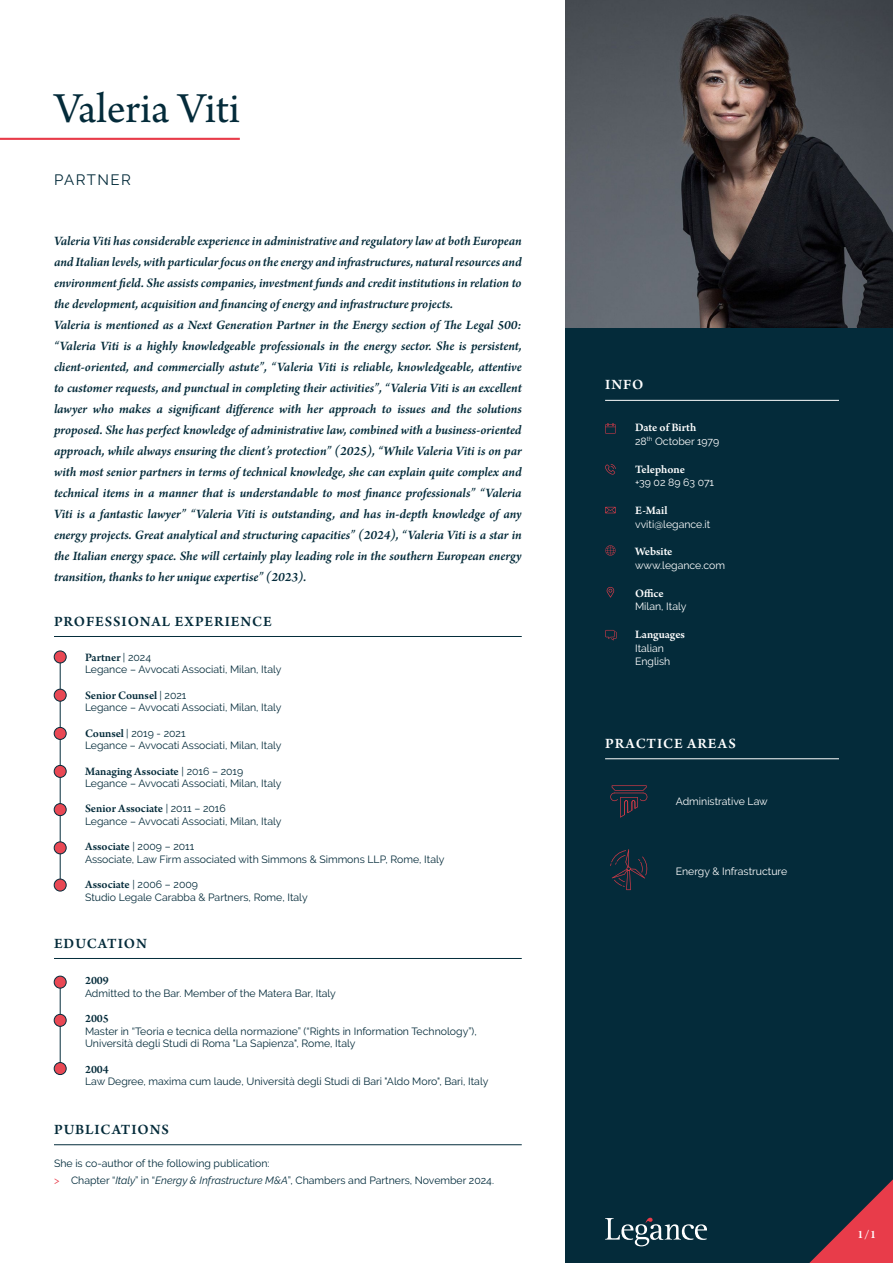
<style>
.page{position:relative;width:893px;height:1263px;background:#fff}
.page>*{position:absolute;margin:0;border:0;box-sizing:border-box;transform-origin:0 0}
.t1{font:45px "Arno Pro";color:#042b3a}
.t2{font:600 15px "Arno Pro";letter-spacing:.06em;color:#042b3a}
.t3{font:600 15px "Arno Pro";letter-spacing:.06em;color:#fff}
.t4{font:15px "Raleway";letter-spacing:.1em;color:#042b3a}
.t5{font:italic 600 13.5px/21px "Arno Pro";letter-spacing:-.005em;color:#042b3a}
.t6{font:600 12px "Arno Pro";color:#042b3a}
.t7{font:600 12px "Arno Pro";letter-spacing:-.005em;color:#fff}
.t8{font:10.5px/12.6px "Raleway";color:#042b3a}
.t9{font:10.5px/13.5px "Raleway";color:#fff}
.t10{font:10.5px/16.8px "Raleway";color:#002a3a}
.s1{font-family:"Raleway";font-weight:400;font-size:10.5px}
.s2{font-family:"Arno Pro";font-weight:600;font-size:12px}
.s3{color:#e83c4a}
.s4{font-style:italic}
</style>
<div class="page">
<div style="left:566px;top:306px;width:327px;height:957px;background:#042b3a"></div>
<svg style="left:605px;top:1218px;width:102px;height:28px"></svg>
<svg style="left:809px;top:1179px;width:84px;height:84px"></svg>
<hr style="left:60px;top:979px;width:1px;height:88px;background:#042d3b">
<hr style="left:54px;top:636px;width:468px;height:1px;background:#042d3b">
<img style="left:566px;top:0;width:327px;height:327px">
<hr style="left:605px;top:400px;width:234px;height:1px;background:#fff">
<hr style="left:605px;top:758px;width:234px;height:1px;background:#fff">
<hr style="left:0;top:138px;width:240px;height:2px;background:#e83c4a">
<hr style="left:54px;top:958px;width:468px;height:1px;background:#042d3b">
<div style="left:54px;top:976px;width:12px;height:12px;background:#e94854;border-radius:50%"></div>
<div style="left:54px;top:976px;width:12px;height:12px;border:1px solid #042b3a;border-radius:50%"></div>
<div style="left:54px;top:1062px;width:12px;height:12px;background:#e94854;border-radius:50%"></div>
<div style="left:54px;top:1062px;width:12px;height:13px;border:1px solid #042b3a;border-radius:50%"></div>
<div style="left:54px;top:1014px;width:12px;height:12px;background:#e94854;border-radius:50%"></div>
<div style="left:54px;top:1014px;width:12px;height:12px;border:1px solid #042b3a;border-radius:50%"></div>
<hr style="left:60px;top:656px;width:1px;height:229px;background:#042d3b">
<div style="left:54px;top:651px;width:12px;height:12px;background:#e94854;border-radius:50%"></div>
<div style="left:54px;top:651px;width:12px;height:12px;border:1px solid #042b3a;border-radius:50%"></div>
<div style="left:54px;top:689px;width:12px;height:12px;background:#e94854;border-radius:50%"></div>
<div style="left:54px;top:689px;width:12px;height:12px;border:1px solid #042b3a;border-radius:50%"></div>
<div style="left:54px;top:727px;width:12px;height:12px;background:#e94854;border-radius:50%"></div>
<div style="left:54px;top:727px;width:12px;height:13px;border:1px solid #042b3a;border-radius:50%"></div>
<svg style="left:607px;top:587px;width:7px;height:10px"></svg>
<svg style="left:605px;top:507px;width:11px;height:6px"></svg>
<svg style="left:605px;top:464px;width:11px;height:11px"></svg>
<svg style="left:605px;top:545px;width:11px;height:11px"></svg>
<svg style="left:605px;top:423px;width:11px;height:10px"></svg>
<svg style="left:605px;top:630px;width:12px;height:10px"></svg>
<svg style="left:610px;top:785px;width:37px;height:32px"></svg>
<svg style="left:610px;top:849px;width:37px;height:41px"></svg>
<div style="left:54px;top:765px;width:12px;height:12px;background:#e94854;border-radius:50%"></div>
<div style="left:54px;top:765px;width:12px;height:12px;border:1px solid #042b3a;border-radius:50%"></div>
<div style="left:54px;top:804px;width:12px;height:12px;background:#e94854;border-radius:50%"></div>
<div style="left:54px;top:803px;width:12px;height:13px;border:1px solid #042b3a;border-radius:50%"></div>
<div style="left:54px;top:842px;width:12px;height:12px;background:#e94854;border-radius:50%"></div>
<div style="left:54px;top:842px;width:12px;height:12px;border:1px solid #042b3a;border-radius:50%"></div>
<div style="left:54px;top:879px;width:12px;height:12px;background:#e94854;border-radius:50%"></div>
<div style="left:54px;top:879px;width:12px;height:12px;border:1px solid #042b3a;border-radius:50%"></div>
<hr style="left:54px;top:1144px;width:468px;height:1px;background:#042d3b">
<h1 class="t1" style="left:54px;top:83px;width:187px">Valeria Viti</h1>
<p class="t4" style="left:54px;top:171px;width:79px">PARTNER</p>
<p class="t5" style="left:54px;top:231px;width:469px">Valeria Viti has considerable experience in administrative and regulatory law at both European and Italian levels, with particular focus on the energy and infrastructures, natural resources and environment field. She assists companies, investment funds and credit institutions in relation to the development, acquisition and financing of energy and infrastructure projects.<br>Valeria is mentioned as a Next Generation Partner in the Energy section of The Legal 500: “Valeria Viti is a highly knowledgeable professionals in the energy sector. She is persistent, client-oriented, and commercially astute”, “Valeria Viti is reliable, knowledgeable, attentive to customer requests, and punctual in completing their activities”, “Valeria Viti is an excellent lawyer who makes a significant difference with her approach to issues and the solutions proposed. She has perfect knowledge of administrative law, combined with a business-oriented approach, while always ensuring the client’s protection” (2025), “While Valeria Viti is on par with most senior partners in terms of technical knowledge, she can explain quite complex and technical items in a manner that is understandable to most finance professionals” “Valeria Viti is a fantastic lawyer” “Valeria Viti is outstanding, and has in-depth knowledge of any energy projects. Great analytical and structuring capacities” (2024), “Valeria Viti is a star in the Italian energy space. She will certainly play leading role in the southern European energy transition, thanks to her unique expertise” (2023).</p>
<p class="t2" style="left:54px;top:612px;width:219px">PROFESSIONAL EXPERIENCE</p>
<p class="t6" style="left:85px;top:650px;width:68px">Partner <span class="s1">| 2024</span></p>
<p class="t8" style="left:85px;top:663px;width:198px">Legance – Avvocati Associati, Milan, Italy</p>
<p class="t6" style="left:85px;top:688px;width:103px">Senior Counsel <span class="s1">| 2021</span></p>
<p class="t8" style="left:85px;top:701px;width:198px">Legance – Avvocati Associati, Milan, Italy</p>
<p class="t8" style="left:85px;top:726px;width:198px"><span class="s2">Counsel</span> | 2019 - 2021<br>Legance – Avvocati Associati, Milan, Italy</p>
<p class="t6" style="left:85px;top:764px;width:160px">Managing Associate <span class="s1">| 2016 – 2019</span></p>
<p class="t8" style="left:85px;top:777px;width:198px">Legance – Avvocati Associati, Milan, Italy</p>
<p class="t6" style="left:85px;top:802px;width:142px">Senior Associate <span class="s1">| 2011 – 2016</span></p>
<p class="t8" style="left:85px;top:815px;width:198px">Legance – Avvocati Associati, Milan, Italy</p>
<p class="t8" style="left:85px;top:840px;width:361px"><span class="s2">Associate</span> | 2009 – 2011<br>Associate, Law Firm associated with Simmons &amp; Simmons LLP, Rome, Italy</p>
<p class="t8" style="left:85px;top:878px;width:224px"><span class="s2">Associate</span> | 2006 – 2009<br>Studio Legale Carabba &amp; Partners, Rome, Italy</p>
<p class="t2" style="left:54px;top:934px;width:94px">EDUCATION</p>
<p class="t6" style="left:85px;top:973px;width:25px">2009</p>
<p class="t8" style="left:85px;top:987px;width:252px">Admitted to the Bar. Member of the Matera Bar, Italy</p>
<p class="t6" style="left:85px;top:1011px;width:25px">2005</p>
<p class="t8" style="left:85px;top:1024px;width:393px">Master in “Teoria e tecnica della normazione” (“Rights in Information Technology”),<br>Università degli Studi di Roma "La Sapienza", Rome, Italy</p>
<p class="t6" style="left:85px;top:1062px;width:25px">2004</p>
<p class="t8" style="left:85px;top:1075px;width:405px">Law Degree, maxima cum laude, Università degli Studi di Bari "Aldo Moro", Bari, Italy</p>
<p class="t2" style="left:54px;top:1121px;width:116px">PUBLICATIONS</p>
<p class="t10" style="left:54px;top:1155px;width:441px">She is co-author of the following publication:<br><span class="s3">&gt;</span> Chapter “<span class="s4">Italy</span>” in “<span class="s4">Energy &amp; Infrastructure M&amp;A</span>”, Chambers and Partners, November 2024.</p>
<p class="t3" style="left:605px;top:376px;width:40px">INFO</p>
<p class="t7" style="left:635px;top:421px;width:63px">Date of Birth</p>
<p class="t9" style="left:635px;top:434px;width:86px">28<sup>th</sup> October 1979</p>
<p class="t7" style="left:635px;top:462px;width:51px">Telephone</p>
<p class="t9" style="left:635px;top:476px;width:81px">+39 02 89 63 071</p>
<p class="t7" style="left:635px;top:503px;width:34px">E-Mail</p>
<p class="t9" style="left:635px;top:517px;width:77px">vviti@legance.it</p>
<p class="t7" style="left:635px;top:545px;width:39px">Website</p>
<p class="t9" style="left:635px;top:558px;width:91px">www.legance.com</p>
<p class="t7" style="left:635px;top:586px;width:30px">Office</p>
<p class="t9" style="left:635px;top:600px;width:53px">Milan, Italy</p>
<p class="t7" style="left:635px;top:628px;width:51px">Languages</p>
<p class="t9" style="left:635px;top:641px;width:37px">Italian<br>English</p>
<p class="t3" style="left:605px;top:735px;width:132px">PRACTICE AREAS</p>
<p class="t9" style="left:676px;top:795px;width:94px">Administrative Law</p>
<p class="t9" style="left:676px;top:864px;width:113px">Energy &amp; Infrastructure</p>
<p class="t7" style="left:857px;top:1228px;width:20px">1/1</p>
</div>
